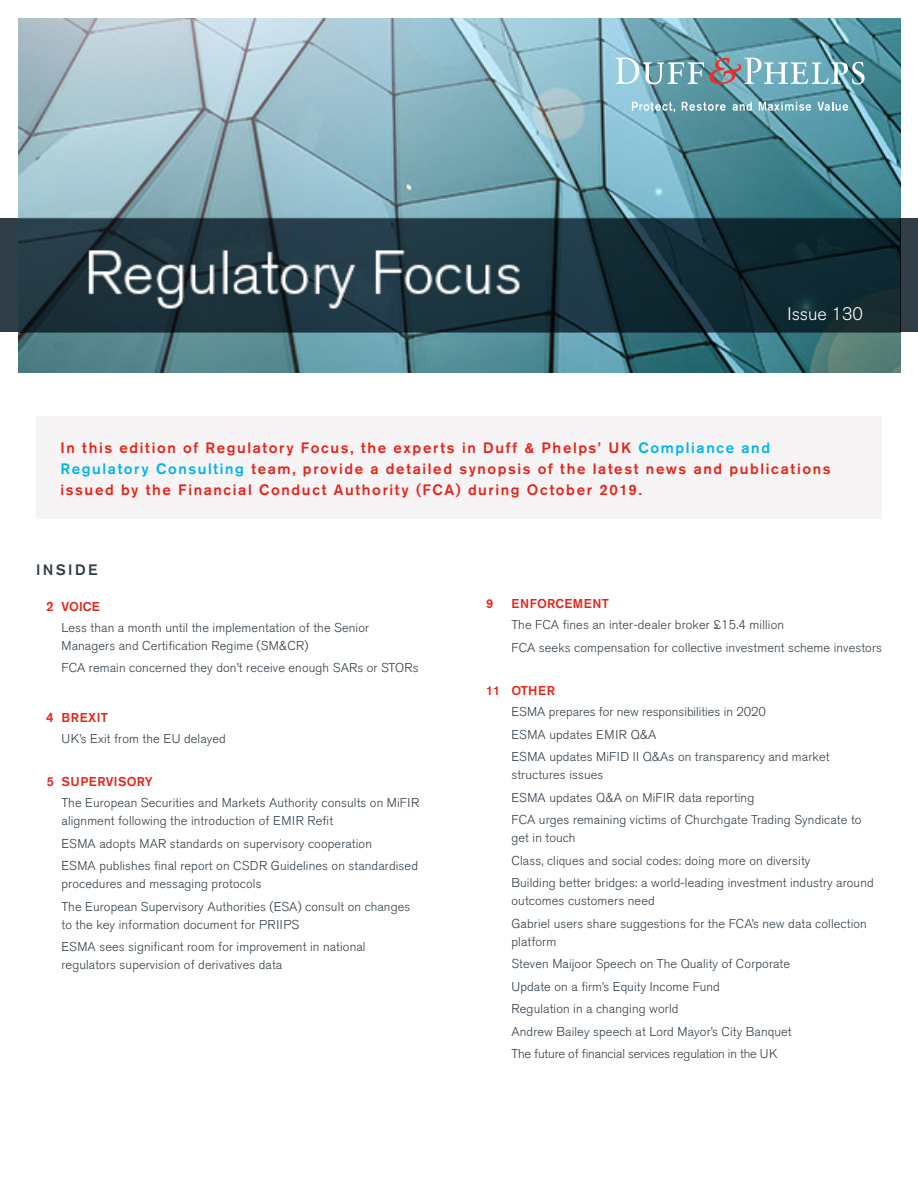
<style>
.page{position:relative;width:918px;height:1188px;background:#fff}
.page>*{position:absolute;margin:0;border:0;box-sizing:border-box;transform-origin:0 0}
.t1{font:300 18px "Akzidenz Grotesk BQ";color:#fff}
.t2{font:500 15px/21px "Akzidenz Grotesk BQ";letter-spacing:.105em;color:#e72419}
.t3{font:500 15px "Akzidenz Grotesk BQ";letter-spacing:.165em;color:#313e48}
.TOC_Articles{font:300 12.75px/18px "Akzidenz Grotesk BQ";letter-spacing:.01em;color:#313e48}
.TOC_Articles-2{font:300 12.75px "Akzidenz Grotesk BQ";letter-spacing:-.01em;color:#313e48}
.TOC_Section_Headings{font:500 12.75px "Akzidenz Grotesk BQ";letter-spacing:.01em;color:#e72419}
.TOC_Section_Headings-2{font:500 12.75px "Akzidenz Grotesk BQ";letter-spacing:.03em;color:#e72419}
.s1{color:#00b5e6}
.s2{font-size:13.5px}
</style>
<div class="page">
<img style="left:18px;top:18px;width:882px;height:355px">
<div style="left:0;top:218px;width:18px;height:114px;background:#313e48"></div>
<div style="left:900px;top:218px;width:18px;height:114px;background:#313e48"></div>
<div style="left:36px;top:417px;width:846px;height:102px;background:#f6f4f5"></div>
<svg style="left:630px;top:102px;width:218px;height:10px"></svg>
<img style="left:614px;top:58px;width:251px;height:26px">
<p class="t1" style="left:788px;top:303px;width:77px">Issue 130</p>
<p class="t2" style="left:61px;top:437px;width:771px">In this edition of Regulatory Focus, the experts in Duff &amp; Phelps’ UK <span class="s1">Compliance and<br>Regulatory Consulting</span> team, provide a detailed synopsis of the latest news and publications issued by the Financial Conduct Authority (FCA) during October 2019.</p>
<p class="t3" style="left:36px;top:560px;width:63px">INSIDE</p>
<p class="TOC_Section_Headings" style="left:46px;top:599px;width:55px"><span class="s2">2</span> VOICE</p>
<p class="TOC_Articles" style="left:62px;top:619px;width:309px">Less than a month until the implementation of the Senior<br>Managers and Certification Regime (SM&amp;CR)</p>
<p class="TOC_Articles" style="left:62px;top:659px;width:359px">FCA remain concerned they don’t receive enough SARs or STORs</p>
<p class="TOC_Section_Headings" style="left:46px;top:710px;width:63px"><span class="s2">4</span> BREXIT</p>
<p class="TOC_Articles" style="left:62px;top:730px;width:166px">UK’s Exit from the EU delayed</p>
<p class="TOC_Section_Headings" style="left:47px;top:774px;width:108px">5 SUPERVISORY</p>
<p class="TOC_Articles" style="left:62px;top:794px;width:359px">The European Securities and Markets Authority consults on MiFIR alignment following the introduction of EMIR Refit</p>
<p class="TOC_Articles" style="left:62px;top:835px;width:312px">ESMA adopts MAR standards on supervisory cooperation</p>
<p class="TOC_Articles" style="left:62px;top:857px;width:358px">ESMA publishes final report on CSDR Guidelines on standardised procedures and messaging protocols</p>
<p class="TOC_Articles" style="left:62px;top:898px;width:350px">The European Supervisory Authorities (ESA) consult on changes to the key information document for PRIIPS</p>
<p class="TOC_Articles" style="left:62px;top:938px;width:306px">ESMA sees significant room for improvement in national regulators supervision of derivatives data</p>
<p class="TOC_Section_Headings" style="left:486px;top:596px;width:9px">9</p>
<p class="TOC_Section_Headings-2" style="left:511px;top:596px;width:99px">ENFORCEMENT</p>
<p class="TOC_Articles" style="left:512px;top:616px;width:274px">The FCA fines an inter-dealer broker £15.4 million</p>
<p class="TOC_Articles" style="left:512px;top:639px;width:372px">FCA seeks compensation for collective investment scheme investors</p>
<p class="TOC_Section_Headings" style="left:486px;top:683px;width:71px">11 OTHER</p>
<p class="TOC_Articles" style="left:512px;top:703px;width:256px">ESMA prepares for new responsibilities in 2020</p>
<p class="TOC_Articles" style="left:512px;top:726px;width:146px">ESMA updates EMIR Q&amp;A</p>
<p class="TOC_Articles" style="left:512px;top:748px;width:320px">ESMA updates MiFID II Q&amp;As on transparency and market structures issues</p>
<p class="TOC_Articles" style="left:512px;top:789px;width:244px">ESMA updates Q&amp;A on MiFIR data reporting</p>
<p class="TOC_Articles" style="left:512px;top:811px;width:352px">FCA urges remaining victims of Churchgate Trading Syndicate to get in touch</p>
<p class="TOC_Articles" style="left:512px;top:852px;width:300px">Class, cliques and social codes: doing more on diversity</p>
<p class="TOC_Articles" style="left:512px;top:874px;width:364px">Building better bridges: a world-leading investment industry around outcomes customers need</p>
<p class="TOC_Articles" style="left:512px;top:915px;width:357px">Gabriel users share suggestions for the FCA’s new data collection platform</p>
<p class="TOC_Articles" style="left:512px;top:955px;width:280px">Steven Maijoor Speech on The Quality of Corporate</p>
<p class="TOC_Articles" style="left:512px;top:978px;width:210px">Update on a firm’s Equity Income Fund</p>
<p class="TOC_Articles" style="left:512px;top:1000px;width:168px">Regulation in a changing world</p>
<p class="TOC_Articles" style="left:512px;top:1023px;width:282px">Andrew Bailey speech at Lord Mayor’s City Banquet</p>
<p class="TOC_Articles-2" style="left:512px;top:1047px;width:268px">The future of financial services regulation in the UK</p>
</div>
